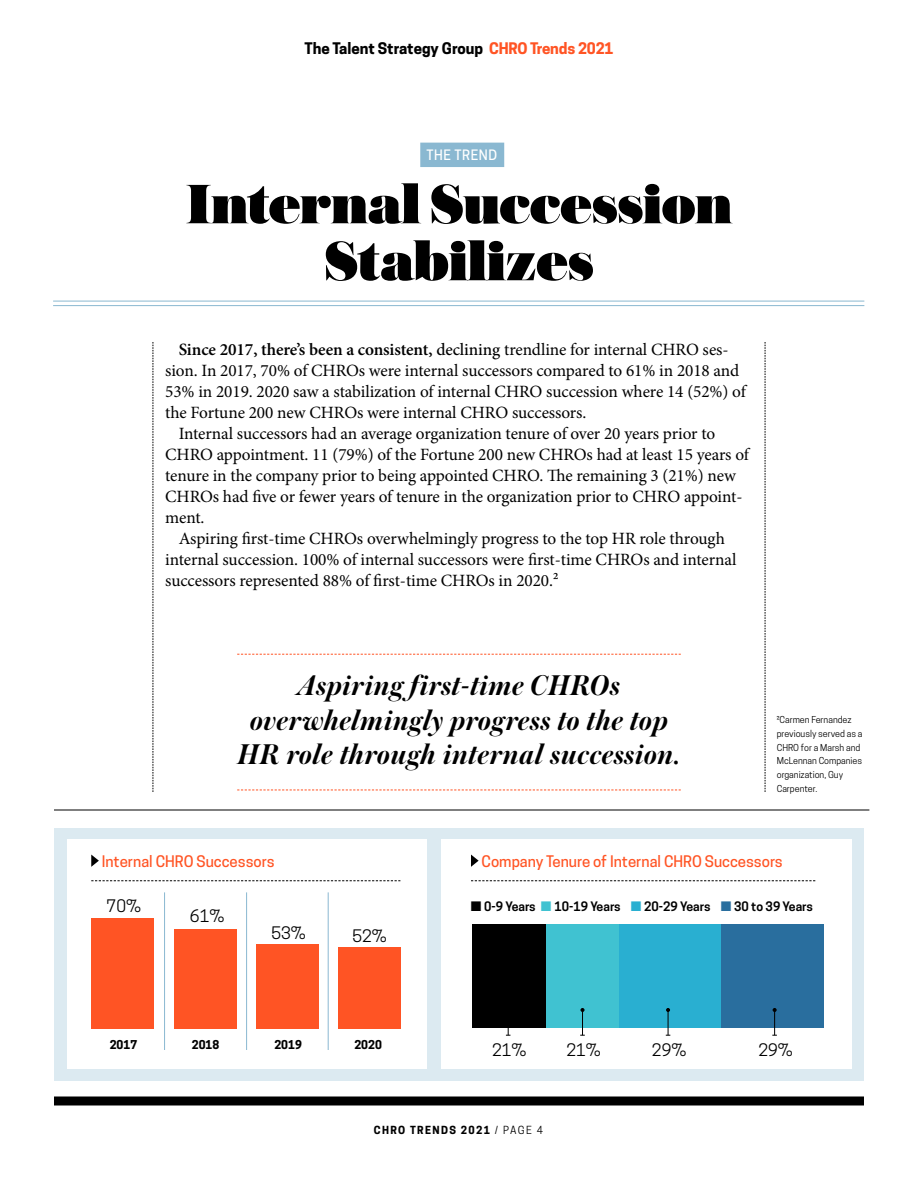
<style>
.page{position:relative;width:918px;height:1188px;background:#fff}
.page>*{position:absolute;margin:0;border:0;box-sizing:border-box;transform-origin:0 0}
.t1{font:900 58.35px/57px "Austin";color:#000;text-align:center}
.PQ_type{font:italic 600 30px/34.5px "Austin";letter-spacing:.02em;color:#000;text-align:center}
.t2{font:17.25px/21px "Minion Pro";letter-spacing:-.01em;color:#000}
.Numbers_large{font:16.2px "Cooper Hewitt";color:#000}
.t3{font:500 15px "Cooper Hewitt";color:#ff5424}
.t4{font:700 15px "Cooper Hewitt";letter-spacing:-.01em;color:#000}
.t5{font:500 13.5px "Cooper Hewitt";letter-spacing:.04em;color:#fff}
.t6{font:600 12.3px "Cooper Hewitt";color:#000}
.t7{font:700 11.55px "Cooper Hewitt";color:#000}
.t8{font:700 10.5px "Cooper Hewitt";letter-spacing:.13em;color:#000}
.t9{font:9px/13.8px "Cooper Hewitt";color:#000}
.s1{color:#ff5424}
.s2{font-weight:600}
.s3{font-weight:500}
.s4{color:#40c2d1}
.s5{color:#29afd1}
.s6{color:#296e9e}
.s7{font-weight:400}
</style>
<div class="page">
<div style="left:54px;top:1096px;width:810px;height:10px;background:#000"></div>
<div style="left:420px;top:143px;width:84px;height:24px;background:#8ab8d1"></div>
<hr style="left:53px;top:301px;width:811px;height:1px;background:#8ab8d1">
<hr style="left:53px;top:305px;width:811px;height:1px;background:#8ab8d1">
<hr style="left:54px;top:810px;width:815px;height:1px;background:#000">
<div style="left:54px;top:828px;width:810px;height:253px;background:#dceaf1"></div>
<div style="left:441px;top:840px;width:410px;height:229px;background:#fff"></div>
<div style="left:68px;top:840px;width:360px;height:229px;background:#fff"></div>
<svg style="left:471px;top:855px;width:8px;height:12px"></svg>
<svg style="left:471px;top:880px;width:344px;height:1px"></svg>
<svg style="left:91px;top:855px;width:8px;height:12px"></svg>
<svg style="left:91px;top:880px;width:309px;height:1px"></svg>
<div style="left:472px;top:924px;width:74px;height:103px;background:#000"></div>
<div style="left:546px;top:924px;width:74px;height:103px;background:#40c2d1"></div>
<div style="left:620px;top:924px;width:102px;height:103px;background:#29afd1"></div>
<div style="left:722px;top:924px;width:102px;height:103px;background:#296e9e"></div>
<svg style="left:506px;top:1027px;width:4px;height:9px"></svg>
<svg style="left:580px;top:1008px;width:5px;height:28px"></svg>
<svg style="left:666px;top:1008px;width:4px;height:28px"></svg>
<svg style="left:772px;top:1008px;width:5px;height:28px"></svg>
<hr style="left:164px;top:892px;width:1px;height:158px;background:#8ab8d1">
<hr style="left:246px;top:892px;width:1px;height:158px;background:#8ab8d1">
<hr style="left:328px;top:892px;width:1px;height:158px;background:#8ab8d1">
<div style="left:91px;top:918px;width:62px;height:111px;background:#ff5424"></div>
<div style="left:175px;top:929px;width:62px;height:100px;background:#ff5424"></div>
<div style="left:257px;top:944px;width:62px;height:85px;background:#ff5424"></div>
<div style="left:338px;top:947px;width:62px;height:82px;background:#ff5424"></div>
<svg style="left:237px;top:654px;width:444px;height:1px"></svg>
<svg style="left:237px;top:790px;width:444px;height:1px"></svg>
<svg style="left:765px;top:342px;width:1px;height:450px"></svg>
<svg style="left:153px;top:342px;width:1px;height:450px"></svg>
<p class="t4" style="left:304px;top:39px;width:311px">The Talent Strategy Group <span class="s1">CHRO Trends 2021</span></p>
<p class="t5" style="left:427px;top:147px;width:72px">THE TREND</p>
<p class="t1" style="left:186px;top:174px;width:548px">Internal Succession<br>Stabilizes</p>
<p class="t2" style="left:165px;top:339px;width:582px;text-indent:14px"><span class="s2">Since 2017, there’s been a consistent,</span> <span class="s3">declining</span> trendline for internal CHRO ses&shy;sion. In 2017, 70% of CHROs were internal successors compared to 61% in 2018 and 53% in 2019. 2020 saw a stabilization of internal CHRO succession where 14 (52%) of the Fortune 200 new CHROs were internal CHRO successors.</p>
<p class="t2" style="left:165px;top:423px;width:585px;text-indent:14px">Internal successors had an average organization tenure of over 20 years prior to CHRO appointment. 11 (79%) of the Fortune 200 new CHROs had at least 15 years of tenure in the company prior to being appointed CHRO. The remaining 3 (21%) new CHROs had five or fewer years of tenure in the organization prior to CHRO appoint&shy;ment.</p>
<p class="t2" style="left:165px;top:528px;width:573px;text-indent:14px">Aspiring first-time CHROs overwhelmingly progress to the top HR role through internal succession. 100% of internal successors were first-time CHROs and internal successors represented 88% of first-time CHROs in 2020.2</p>
<p class="PQ_type" style="left:238px;top:667px;width:444px">Aspiring first-time CHROs overwhelmingly progress to the top<br>HR role through internal succession.</p>
<p class="t9" style="left:777px;top:713px;width:87px">²Carmen Fernandez previously served as a<br>CHRO for a Marsh and<br>McLennan Companies organization, Guy<br>Carpenter.</p>
<p class="t3" style="left:102px;top:852px;width:174px">Internal CHRO Successors</p>
<p class="t3" style="left:482px;top:852px;width:303px">Company Tenure of Internal CHRO Successors</p>
<p class="t6" style="left:470px;top:899px;width:344px">■ 0-9 Years <span class="s4">■</span> 10-19 Years <span class="s5">■</span> 20-29 Years <span class="s6">■</span> 30 to 39 Years</p>
<p class="Numbers_large" style="left:107px;top:896px;width:36px">70%</p>
<p class="Numbers_large" style="left:190px;top:907px;width:36px">61%</p>
<p class="Numbers_large" style="left:271px;top:923px;width:36px">53%</p>
<p class="Numbers_large" style="left:353px;top:926px;width:36px">52%</p>
<p class="t7" style="left:110px;top:1038px;width:29px">2017</p>
<p class="t7" style="left:192px;top:1038px;width:29px">2018</p>
<p class="t7" style="left:274px;top:1038px;width:29px">2019</p>
<p class="t7" style="left:354px;top:1038px;width:29px">2020</p>
<p class="Numbers_large" style="left:492px;top:1040px;width:36px">21%</p>
<p class="Numbers_large" style="left:566px;top:1040px;width:36px">21%</p>
<p class="Numbers_large" style="left:652px;top:1040px;width:36px">29%</p>
<p class="Numbers_large" style="left:759px;top:1040px;width:36px">29%</p>
<p class="t8" style="left:374px;top:1124px;width:171px">CHRO TRENDS 2021 <span class="s7">/ PAGE 4</span></p>
</div>
